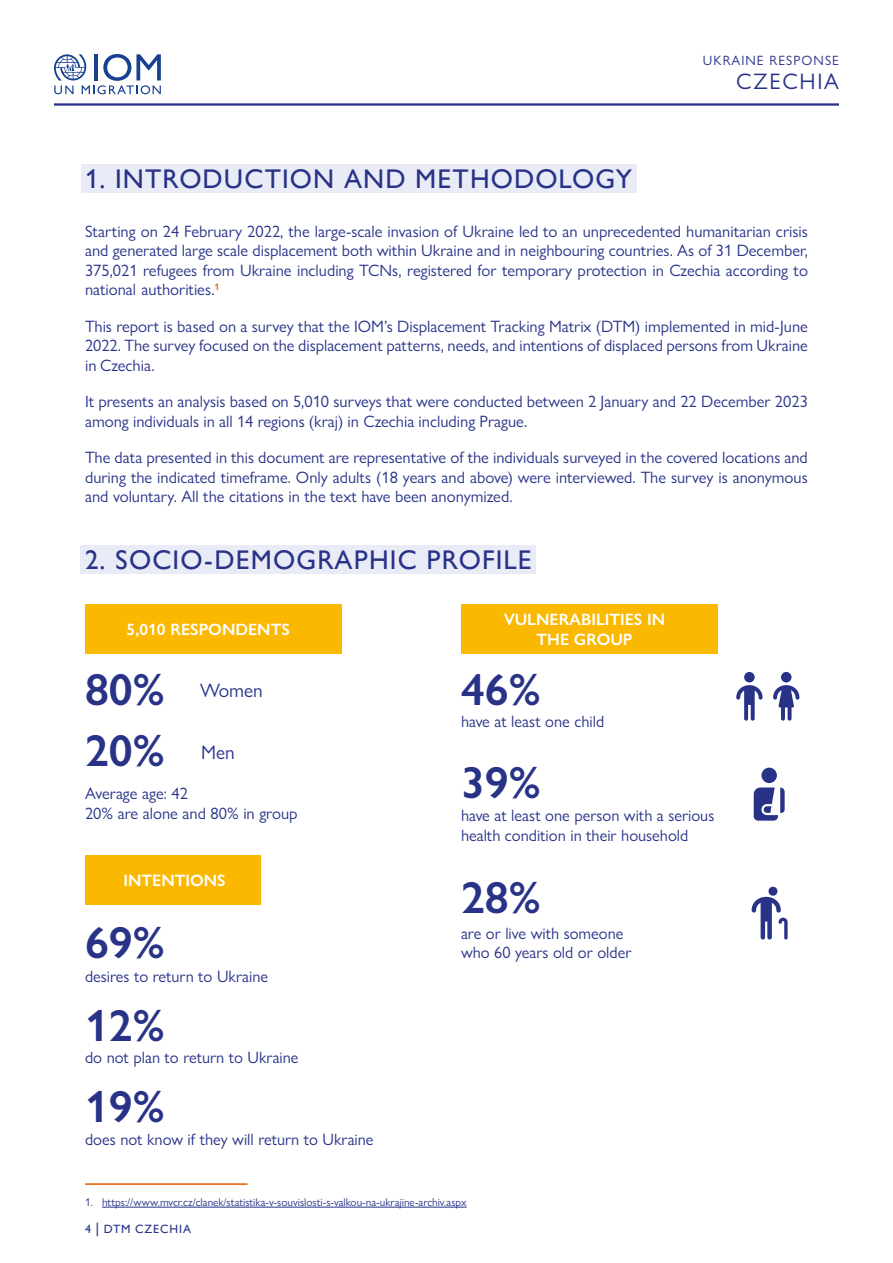
<style>
.page{position:relative;width:893px;height:1263px;background:#fff}
.page>*{position:absolute;margin:0;border:0;box-sizing:border-box;transform-origin:0 0}
.t1{font:600 45px/81.9px "Gill Sans Nova";color:#283388;text-align:justify}
.t2{font:500 27px "Gill Sans Nova";letter-spacing:.04em;color:#283388}
.t3{font:22.5px "Gill Sans Nova";letter-spacing:.075em;color:#283388}
.t4{font:19.5px "Gill Sans Nova";color:#283388}
.t5{font:16.5px/19.5px "Gill Sans Nova";color:#283388}
.t6{font:600 16.5px/19.5px "Gill Sans Nova";color:#fff;text-align:center}
.t7{font:13.5px "Gill Sans Nova";letter-spacing:.075em;color:#283388}
.t8{font:500 12px "Gill Sans Nova";letter-spacing:.07em;color:#283388}
.t9{font:11.25px "Gill Sans Nova";color:#283388}
.s1{font-size:15px}
</style>
<div class="page">
<hr style="left:54px;top:104px;width:785px;height:1px;background:#283388">
<hr style="left:54px;top:105px;width:785px;height:1px;background:#283388">
<svg style="left:54px;top:54px;width:107px;height:40px"></svg>
<div style="left:81px;top:164px;width:555px;height:29px;background:#e9ebf6"></div>
<div style="left:81px;top:545px;width:455px;height:29px;background:#e9ebf6"></div>
<div style="left:85px;top:604px;width:257px;height:50px;background:#fbb800"></div>
<div style="left:461px;top:604px;width:257px;height:50px;background:#fbb800"></div>
<svg style="left:736px;top:685px;width:27px;height:36px"></svg>
<div style="left:744px;top:672px;width:11px;height:10px;background:#283388;border-radius:50%"></div>
<svg style="left:773px;top:685px;width:26px;height:36px"></svg>
<div style="left:781px;top:672px;width:10px;height:10px;background:#283388;border-radius:50%"></div>
<div style="left:768px;top:887px;width:9px;height:9px;background:#283388;border-radius:50%"></div>
<svg style="left:752px;top:897px;width:36px;height:42px"></svg>
<svg style="left:754px;top:787px;width:31px;height:34px"></svg>
<div style="left:761px;top:768px;width:16px;height:15px;background:#283388;border-radius:50%"></div>
<div style="left:85px;top:855px;width:175px;height:49px;background:#fbb800"></div>
<hr style="left:102px;top:1207px;width:365px;height:1px;background:#283388">
<hr style="left:85px;top:1183px;width:162px;height:1px;background:#ec6608">
<hr style="left:85px;top:1184px;width:162px;height:1px;background:#ec6608">
<p class="t7" style="left:703px;top:52px;width:137px">UKRAINE RESPONSE</p>
<h3 class="t3" style="left:736px;top:68px;width:104px">CZECHIA</h3>
<h2 class="t2" style="left:85px;top:162px;width:548px">1. INTRODUCTION AND METHODOLOGY</h2>
<p class="t5" style="left:85px;top:221px;width:724px;text-align:justify">Starting on 24 February 2022, the large-scale invasion of Ukraine led to an unprecedented humanitarian crisis and generated large scale displacement both within Ukraine and in neighbouring countries. As of 31 December, 375,021 refugees from Ukraine including TCNs, registered for temporary protection in Czechia according to national authorities.<sup>1</sup></p>
<p class="t5" style="left:85px;top:316px;width:724px;text-align:justify">This report is based on a survey that the IOM’s Displacement Tracking Matrix (DTM) implemented in mid-June 2022. The survey focused on the displacement patterns, needs, and intentions of displaced persons from Ukraine in Czechia.</p>
<p class="t5" style="left:85px;top:392px;width:724px">It presents an analysis based on 5,010 surveys that were conducted between 2 January and 22 December 2023 among individuals in all 14 regions (kraj) in Czechia including Prague.</p>
<p class="t5" style="left:85px;top:448px;width:724px;text-align:justify">The data presented in this document are representative of the individuals surveyed in the covered locations and during the indicated timeframe. Only adults (18 years and above) were interviewed. The survey is anonymous and voluntary. All the citations in the text have been anonymized.</p>
<h2 class="t2" style="left:85px;top:543px;width:448px">2. SOCIO-DEMOGRAPHIC PROFILE</h2>
<p class="t6" style="left:127px;top:619px;width:165px">5,010 RESPONDENTS</p>
<p class="t6" style="left:504px;top:610px;width:163px">VULNERABILITIES IN<br>THE GROUP</p>
<h1 class="t1" style="left:85px;top:648px;width:81px">80%</h1>
<p class="t4" style="left:200px;top:678px;width:64px">Women</p>
<h1 class="t1" style="left:85px;top:709px;width:81px">20%</h1>
<p class="t4" style="left:201px;top:740px;width:35px">Men</p>
<p class="t5" style="left:85px;top:784px;width:214px">Average age: 42<br>20% are alone and 80% in group</p>
<p class="t6" style="left:123px;top:870px;width:104px">INTENTIONS</p>
<h1 class="t1" style="left:85px;top:902px;width:81px">69% 12% 19%</h1>
<p class="t5" style="left:85px;top:966px;width:185px">desires to return to Ukraine</p>
<p class="t5" style="left:85px;top:1048px;width:215px">do not plan to return to Ukraine</p>
<p class="t5" style="left:85px;top:1129px;width:290px">does not know if they will return to Ukraine</p>
<h1 class="t1" style="left:461px;top:648px;width:81px">46%</h1>
<p class="t5" style="left:461px;top:712px;width:145px">have at least one child</p>
<h1 class="t1" style="left:461px;top:742px;width:81px">39%</h1>
<p class="t5" style="left:461px;top:806px;width:255px">have at least one person with a serious health condition in their household</p>
<h1 class="t1" style="left:461px;top:856px;width:81px">28%</h1>
<p class="t5" style="left:461px;top:923px;width:172px">are or live with someone who 60 years old or older</p>
<p class="t9" style="left:85px;top:1195px;width:383px">1. https://www.mvcr.cz/clanek/statistika-v-souvislosti-s-valkou-na-ukrajine-archiv.aspx</p>
<p class="t8" style="left:85px;top:1221px;width:107px">4 <span class="s1">|</span> DTM CZECHIA</p>
</div>
